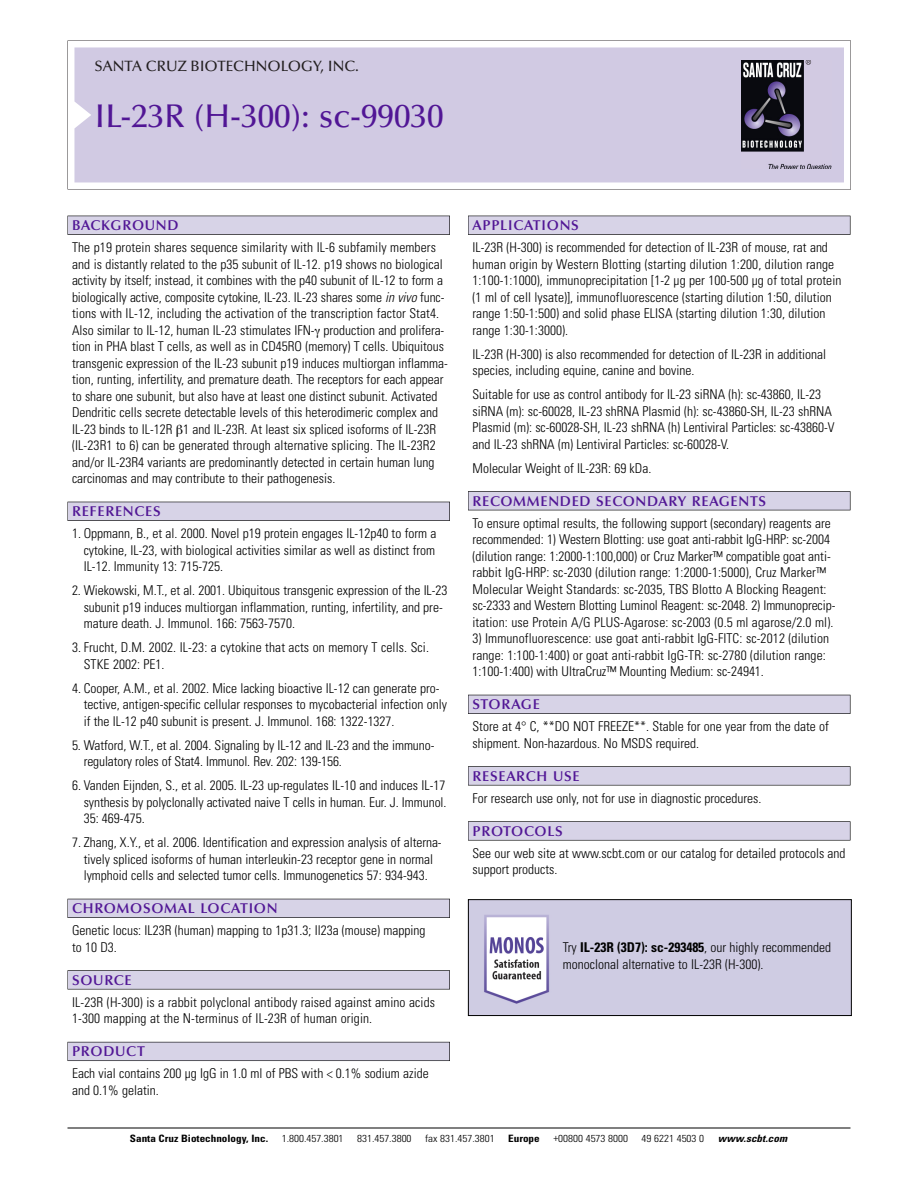
<style>
.page{position:relative;width:918px;height:1188px;background:#fff}
.page>*{position:absolute;margin:0;border:0;box-sizing:border-box;transform-origin:0 0}
.t1{font:500 33px "Optima";color:#511695}
.t2{font:500 15px "Optima";color:#231f20}
.t3{font:600 14.25px "Optima";letter-spacing:.05em;color:#511695}
.t4{font:300 condensed 13.5px/16.5px "Univers";color:#000}
.t5{font:300 condensed 10.2px "Univers";color:#000;scale:1.1 1}
.t6{font:700 condensed 10.2px "Univers";color:#000;scale:1.1 1}
.t7{font:italic 700 condensed 10.2px "Univers";letter-spacing:.005em;color:#000;scale:1.1 1}
.s1{font-style:italic}
.s2{font-weight:700}
</style>
<div class="page">
<svg style="left:68px;top:40px;width:783px;height:149px"></svg>
<div style="left:74px;top:47px;width:770px;height:135px;background:#d1cae3"></div>
<img style="left:741px;top:60px;width:90px;height:108px">
<div style="left:68px;top:216px;width:382px;height:19px;background:#525155"></div>
<div style="left:68px;top:216px;width:381px;height:18px;background:#d7d3e7"></div>
<div style="left:68px;top:502px;width:382px;height:19px;background:#515055"></div>
<div style="left:68px;top:502px;width:381px;height:18px;background:#d7d3e7"></div>
<div style="left:68px;top:899px;width:382px;height:19px;background:#525158"></div>
<div style="left:68px;top:899px;width:381px;height:18px;background:#d7d3e7"></div>
<div style="left:68px;top:970px;width:382px;height:19px;background:#575759"></div>
<div style="left:68px;top:971px;width:381px;height:18px;background:#d7d3e7"></div>
<div style="left:68px;top:1042px;width:382px;height:19px;background:#5b5a62"></div>
<div style="left:68px;top:1042px;width:381px;height:18px;background:#d7d3e7"></div>
<div style="left:468px;top:216px;width:382px;height:19px;background:#525155"></div>
<div style="left:468px;top:216px;width:382px;height:18px;background:#d7d3e7"></div>
<div style="left:468px;top:491px;width:382px;height:19px;background:#525155"></div>
<div style="left:468px;top:492px;width:382px;height:18px;background:#d7d3e7"></div>
<div style="left:468px;top:695px;width:382px;height:19px;background:#525158"></div>
<div style="left:468px;top:695px;width:382px;height:18px;background:#d7d3e7"></div>
<div style="left:468px;top:766px;width:382px;height:19px;background:#575759"></div>
<div style="left:468px;top:767px;width:382px;height:18px;background:#d7d3e7"></div>
<svg style="left:468px;top:821px;width:382px;height:20px"></svg>
<div style="left:468px;top:822px;width:382px;height:18px;background:#d7d3e7"></div>
<hr style="left:68px;top:1128px;width:782px;height:1px;background:#000">
<img style="left:470px;top:901px;width:380px;height:113px">
<div style="left:468px;top:899px;width:384px;height:117px;border:1px solid #000"></div>
<p class="t2" style="left:94px;top:61px;width:266px">SANTA CRUZ BIOTECHNOLOGY, INC.</p>
<h1 class="t1" style="left:94px;top:103px;width:351px">IL-23R (H-300): sc-99030</h1>
<p class="t3" style="left:72px;top:219px;width:108px">BACKGROUND</p>
<p class="t4" style="left:72px;top:240px;width:377px">The p19 protein shares sequence similarity with IL-6 subfamily members and is distantly related to the p35 subunit of IL-12. p19 shows no biological activity by itself; instead, it combines with the p40 subunit of IL-12 to form a biologically active, composite cytokine, IL-23. IL-23 shares some <span class="s1">in vivo</span> func&shy;tions with IL-12, including the activation of the transcription factor Stat4.<br>Also similar to IL-12, human IL-23 stimulates IFN- production and prolifera&shy;tion in PHA blast T cells, as well as in CD45RO (memory) T cells. Ubiquitous transgenic expression of the IL-23 subunit p19 induces multiorgan inflamma&shy;tion, runting, infertility, and premature death. The receptors for each appear to share one subunit, but also have at least one distinct subunit. Activated Dendritic cells secrete detectable levels of this heterodimeric complex and IL-23 binds to IL-12R 1 and IL-23R. At least six spliced isoforms of IL-23R (IL-23R1 to 6) can be generated through alternative splicing. The IL-23R2 and/or IL-23R4 variants are predominantly detected in certain human lung carcinomas and may contribute to their pathogenesis.</p>
<p class="t3" style="left:72px;top:506px;width:90px">REFERENCES</p>
<p class="t4" style="left:84px;top:526px;width:354px;text-align:justify;text-indent:-12px">1. Oppmann, B., et al. 2000. Novel p19 protein engages IL-12p40 to form a cytokine, IL-23, with biological activities similar as well as distinct from IL-12. Immunity 13: 715-725.</p>
<p class="t4" style="left:84px;top:583px;width:365px;text-indent:-12px">2. Wiekowski, M.T., et al. 2001. Ubiquitous transgenic expression of the IL-23 subunit p19 induces multiorgan inflammation, runting, infertility, and pre&shy;mature death. J. Immunol. 166: 7563-7570.</p>
<p class="t4" style="left:84px;top:640px;width:347px;text-indent:-12px">3. Frucht, D.M. 2002. IL-23: a cytokine that acts on memory T cells. Sci.<br>STKE 2002: PE1.</p>
<p class="t4" style="left:84px;top:681px;width:365px;text-indent:-12px">4. Cooper, A.M., et al. 2002. Mice lacking bioactive IL-12 can generate pro&shy;tective, antigen-specific cellular responses to mycobacterial infection only if the IL-12 p40 subunit is present. J. Immunol. 168: 1322-1327.</p>
<p class="t4" style="left:84px;top:738px;width:352px;text-indent:-12px">5. Watford, W.T., et al. 2004. Signaling by IL-12 and IL-23 and the immuno&shy;regulatory roles of Stat4. Immunol. Rev. 202: 139-156.</p>
<p class="t4" style="left:84px;top:778px;width:364px;text-align:justify;text-indent:-12px">6. Vanden Eijnden, S., et al. 2005. IL-23 up-regulates IL-10 and induces IL-17 synthesis by polyclonally activated naive T cells in human. Eur. J. Immunol.<br>35: 469-475.</p>
<p class="t4" style="left:72px;top:835px;width:371px;text-align:center">7. Zhang, X.Y., et al. 2006. Identification and expression analysis of alterna&shy;tively spliced isoforms of human interleukin-23 receptor gene in normal lymphoid cells and selected tumor cells. Immunogenetics 57: 934-943.</p>
<p class="t3" style="left:72px;top:903px;width:207px">CHROMOSOMAL LOCATION</p>
<p class="t4" style="left:72px;top:923px;width:355px">Genetic locus: IL23R (human) mapping to 1p31.3; Il23a (mouse) mapping to 10 D3.</p>
<p class="t3" style="left:72px;top:974px;width:61px">SOURCE</p>
<p class="t4" style="left:72px;top:995px;width:365px">IL-23R (H-300) is a rabbit polyclonal antibody raised against amino acids<br>1-300 mapping at the N-terminus of IL-23R of human origin.</p>
<p class="t3" style="left:72px;top:1046px;width:74px">PRODUCT</p>
<p class="t4" style="left:72px;top:1066px;width:358px">Each vial contains 200 µg IgG in 1.0 ml of PBS with &lt; 0.1% sodium azide and 0.1% gelatin.</p>
<p class="t3" style="left:473px;top:219px;width:108px">APPLICATIONS</p>
<p class="t4" style="left:473px;top:240px;width:370px">IL-23R (H-300) is recommended for detection of IL-23R of mouse, rat and human origin by Western Blotting (starting dilution 1:200, dilution range 1:100-1:1000), immunoprecipitation [1-2 µg per 100-500 µg of total protein (1 ml of cell lysate)], immunofluorescence (starting dilution 1:50, dilution range 1:50-1:500) and solid phase ELISA (starting dilution 1:30, dilution range 1:30-1:3000).</p>
<p class="t4" style="left:473px;top:347px;width:355px">IL-23R (H-300) is also recommended for detection of IL-23R in additional species, including equine, canine and bovine.</p>
<p class="t4" style="left:473px;top:387px;width:364px">Suitable for use as control antibody for IL-23 siRNA (h): sc-43860, IL-23 siRNA (m): sc-60028, IL-23 shRNA Plasmid (h): sc-43860-SH, IL-23 shRNA Plasmid (m): sc-60028-SH, IL-23 shRNA (h) Lentiviral Particles: sc-43860-V and IL-23 shRNA (m) Lentiviral Particles: sc-60028-V.</p>
<p class="t4" style="left:473px;top:461px;width:180px">Molecular Weight of IL-23R: 69 kDa.</p>
<p class="t3" style="left:473px;top:495px;width:295px">RECOMMENDED SECONDARY REAGENTS</p>
<p class="t4" style="left:473px;top:516px;width:364px">To ensure optimal results, the following support (secondary) reagents are recommended: 1) Western Blotting: use goat anti-rabbit IgG-HRP: sc-2004 (dilution range: 1:2000-1:100,000) or Cruz Marker™ compatible goat anti&shy;rabbit IgG-HRP: sc-2030 (dilution range: 1:2000-1:5000), Cruz Marker™ Molecular Weight Standards: sc-2035, TBS Blotto A Blocking Reagent: sc-2333 and Western Blotting Luminol Reagent: sc-2048. 2) Immunoprecip&shy;itation: use Protein A/G PLUS-Agarose: sc-2003 (0.5 ml agarose/2.0 ml).</p>
<p class="t4" style="left:473px;top:631px;width:358px">3) Immunofluorescence: use goat anti-rabbit IgG-FITC: sc-2012 (dilution range: 1:100-1:400) or goat anti-rabbit IgG-TR: sc-2780 (dilution range:<br>1:100-1:400) with UltraCruz™ Mounting Medium: sc-24941.</p>
<p class="t3" style="left:473px;top:699px;width:69px">STORAGE</p>
<p class="t4" style="left:473px;top:719px;width:358px">Store at 4° C, **DO NOT FREEZE**. Stable for one year from the date of shipment. Non-hazardous. No MSDS required.</p>
<p class="t3" style="left:473px;top:770px;width:109px">RESEARCH USE</p>
<p class="t4" style="left:473px;top:791px;width:290px">For research use only, not for use in diagnostic procedures.</p>
<p class="t3" style="left:473px;top:825px;width:92px">PROTOCOLS</p>
<p class="t4" style="left:473px;top:846px;width:375px">See our web site at www.scbt.com or our catalog for detailed protocols and support products.</p>
<p class="t4" style="left:563px;top:940px;width:270px">Try <span class="s2">IL-23R (3D7): sc-293485</span>, our highly recommended monoclonal alternative to IL-23R (H-300).</p>
<p class="t6" style="left:130px;top:1135px;width:127px">Santa Cruz Biotechnology, Inc.</p>
<p class="t5" style="left:282px;top:1135px;width:58px">1.800.457.3801</p>
<p class="t5" style="left:357px;top:1135px;width:51px">831.457.3800</p>
<p class="t5" style="left:425px;top:1135px;width:65px">fax 831.457.3801</p>
<p class="t6" style="left:508px;top:1135px;width:30px">Europe</p>
<p class="t5" style="left:553px;top:1135px;width:69px">+00800 4573 8000</p>
<p class="t5" style="left:642px;top:1135px;width:58px">49 6221 4503 0</p>
<p class="t7" style="left:718px;top:1135px;width:64px">www.scbt.com</p>
</div>
